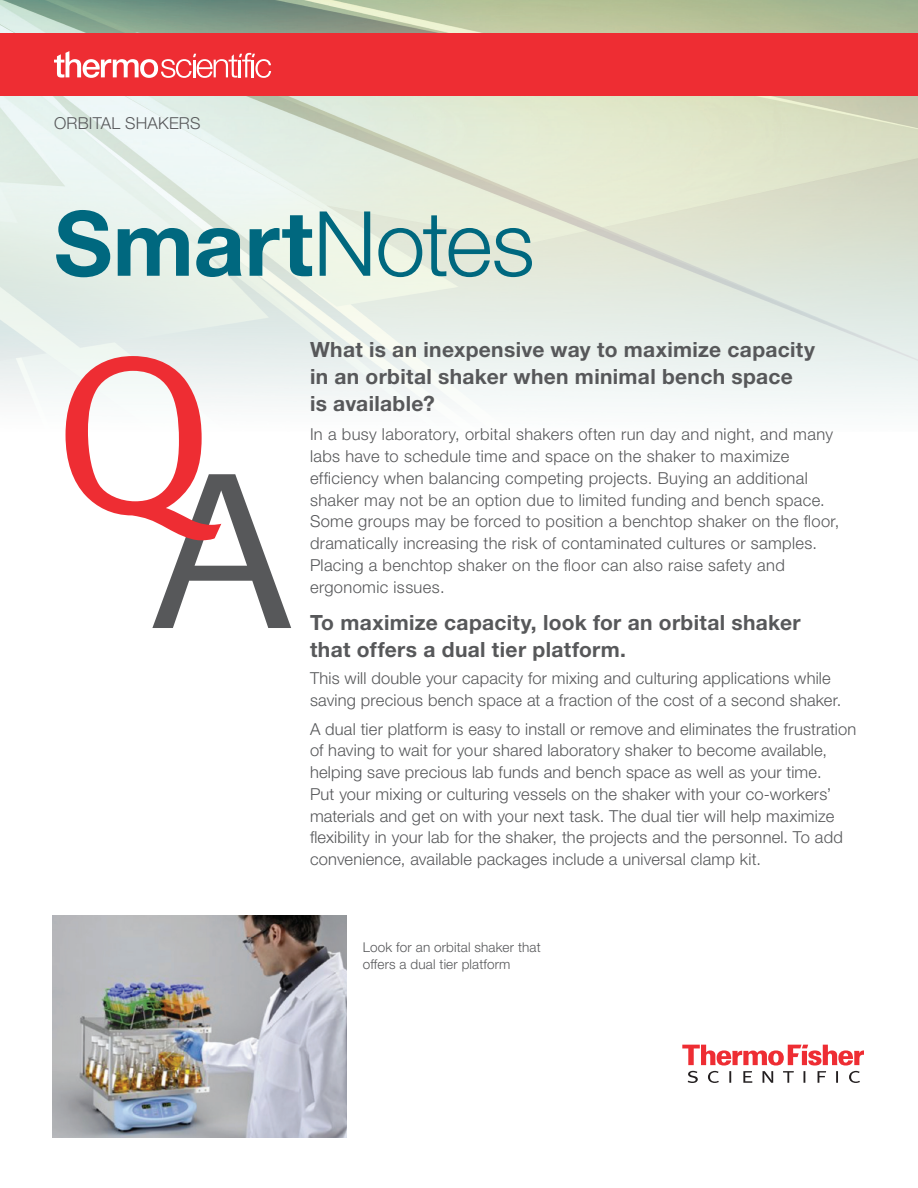
<style>
.page{position:relative;width:918px;height:1188px;background:#fff}
.page>*{position:absolute;margin:0;border:0;box-sizing:border-box;transform-origin:0 0}
.Headline{font:700 90px "Helvetica Neue LT Std";color:#00687f}
.Secondary_Header{font:700 21px/27px "Helvetica Neue LT Std";letter-spacing:.015em;color:#57585a}
.Body_Copy{font:700 21px/27px "Helvetica Neue LT Std";letter-spacing:.015em;color:#57585a}
.Body_Copy-2{font:300 16.5px/21.8px "Helvetica Neue LT Std";letter-spacing:.015em;color:#57585a}
.Technical_Eyebrow{font:300 16.5px "Helvetica Neue LT Std";letter-spacing:.015em;color:#57585a}
.t1{font:300 13.5px/16.5px "Helvetica Neue LT Std";letter-spacing:.01em;color:#57585a}
.s1{font-weight:300}
</style>
<div class="page">
<img style="left:0;top:0;width:918px;height:432px">
<svg style="left:682px;top:1045px;width:182px;height:38px"></svg>
<img style="left:53px;top:915px;width:293px;height:223px">
<svg style="left:66px;top:356px;width:225px;height:272px"></svg>
<div style="left:0;top:33px;width:918px;height:63px;background:#ee2d33"></div>
<svg style="left:54px;top:51px;width:217px;height:27px"></svg>
<p class="Technical_Eyebrow" style="left:54px;top:113px;width:148px">ORBITAL SHAKERS</p>
<p class="Headline" style="left:54px;top:188px;width:482px">Smart<span class="s1">Notes</span></p>
<p class="Secondary_Header" style="left:310px;top:336px;width:507px">What is an inexpensive way to maximize capacity in an orbital shaker when minimal bench space is available?</p>
<p class="Body_Copy-2" style="left:310px;top:423px;width:531px">In a busy laboratory, orbital shakers often run day and night, and many labs have to schedule time and space on the shaker to maximize efficiency when balancing competing projects. Buying an additional shaker may not be an option due to limited funding and bench space.<br>Some groups may be forced to position a benchtop shaker on the floor, dramatically increasing the risk of contaminated cultures or samples.<br>Placing a benchtop shaker on the floor can also raise safety and ergonomic issues.</p>
<p class="Body_Copy" style="left:310px;top:609px;width:492px">To maximize capacity, look for an orbital shaker that offers a dual tier platform.</p>
<p class="Body_Copy-2" style="left:310px;top:667px;width:533px">This will double your capacity for mixing and culturing applications while saving precious bench space at a fraction of the cost of a second shaker.</p>
<p class="Body_Copy-2" style="left:310px;top:718px;width:548px">A dual tier platform is easy to install or remove and eliminates the frustration of having to wait for your shared laboratory shaker to become available, helping save precious lab funds and bench space as well as your time.<br>Put your mixing or culturing vessels on the shaker with your co-workers’ materials and get on with your next task. The dual tier will help maximize flexibility in your lab for the shaker, the projects and the personnel. To add convenience, available packages include a universal clamp kit.</p>
<p class="t1" style="left:363px;top:939px;width:179px">Look for an orbital shaker that offers a dual tier platform</p>
</div>
